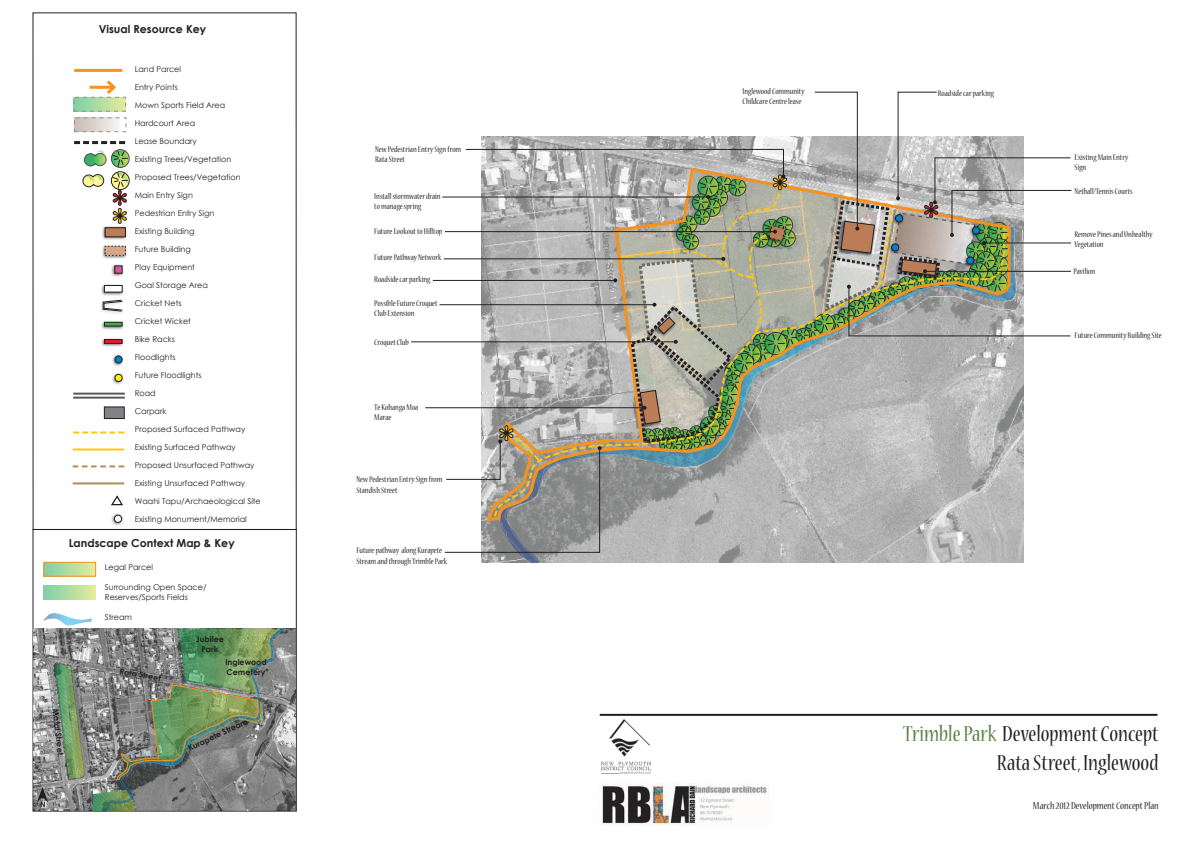
<style>
.page{position:relative;width:1191px;height:842px;background:#fff}
.page>*{position:absolute;margin:0;border:0;box-sizing:border-box;transform-origin:0 0}
.t1{font:condensed 24px/28.8px "Nueva Std";color:#231f20;text-align:right}
.t2{font:700 11px "Century Gothic";color:#231f20}
.t3{font:condensed 11px "Nueva Std";color:#231f20}
.t4{font:condensed 9px/10px "Nueva Std";color:#231f20}
.t5{font:8px/10px "Century Gothic";color:#231f20}
.t6{font:700 8px/10px "Century Gothic";color:#231f20;text-align:center}
.t7{font:700 7.5px "Century Gothic";color:#231f20}
.s1{color:#5a8143}
</style>
<div class="page">
<svg style="left:44px;top:586px;width:52px;height:14px"></svg>
<svg style="left:45px;top:564px;width:49px;height:11px"></svg>
<div style="left:43px;top:562px;width:53px;height:15px;border:1px solid #f7921e"></div>
<hr style="left:600px;top:714px;width:557px;height:2px;background:#231f20">
<img style="left:601px;top:719px;width:49px;height:54px">
<img style="left:602px;top:784px;width:165px;height:41px">
<hr style="left:74px;top:69px;width:48px;height:3px;background:#f7921e">
<hr style="left:90px;top:86px;width:24px;height:3px;background:#f7921e">
<svg style="left:103px;top:80px;width:15px;height:17px"></svg>
<hr style="left:73px;top:397px;width:52px;height:2px;background:#58595b">
<hr style="left:73px;top:393px;width:52px;height:2px;background:#58595b">
<hr style="left:73px;top:448px;width:51px;height:2px;background:#ffc708">
<div style="left:101px;top:225px;width:27px;height:16px;background:#231f20;opacity:.75"></div>
<div style="left:105px;top:228px;width:20px;height:9px;background:#bb7d57"></div>
<div style="left:105px;top:228px;width:20px;height:9px;border:1px solid #231f20"></div>
<div style="left:104px;top:407px;width:20px;height:11px;background:#808285"></div>
<div style="left:104px;top:407px;width:20px;height:12px;border:1px solid #231f20"></div>
<div style="left:111px;top:149px;width:18px;height:19px;border:1px solid #231f20;border-radius:50%"></div>
<div style="left:111px;top:172px;width:18px;height:18px;border:1px solid #231f20;border-radius:50%"></div>
<svg style="left:112px;top:150px;width:16px;height:74px"></svg>
<svg style="left:83px;top:174px;width:21px;height:13px"></svg>
<svg style="left:84px;top:150px;width:22px;height:16px"></svg>
<div style="left:111px;top:263px;width:13px;height:14px;background:#231f20;opacity:.75"></div>
<div style="left:115px;top:266px;width:7px;height:7px;background:#d05d9a"></div>
<div style="left:100px;top:337px;width:24px;height:10px;background:#231f20;opacity:.75"></div>
<div style="left:104px;top:339px;width:18px;height:4px;border:1px solid #231f20"></div>
<div style="left:100px;top:320px;width:24px;height:10px;background:#231f20;opacity:.75"></div>
<div style="left:104px;top:322px;width:18px;height:4px;border:1px solid #231f20"></div>
<div style="left:100px;top:283px;width:24px;height:13px;background:#231f20;opacity:.75"></div>
<div style="left:104px;top:285px;width:18px;height:7px;background:#fff"></div>
<div style="left:104px;top:285px;width:18px;height:7px;border:1px solid #231f20"></div>
<svg style="left:75px;top:99px;width:49px;height:11px"></svg>
<div style="left:111px;top:353px;width:13px;height:14px;background:#231f20;opacity:.75"></div>
<div style="left:115px;top:356px;width:7px;height:7px;background:#0080c8;border-radius:50%"></div>
<div style="left:115px;top:356px;width:7px;height:7px;border:1px solid #231f20;border-radius:50%"></div>
<div style="left:111px;top:372px;width:13px;height:13px;background:#231f20;opacity:.75"></div>
<div style="left:115px;top:374px;width:7px;height:7px;background:#fff200;border-radius:50%"></div>
<div style="left:115px;top:374px;width:7px;height:8px;border:1px solid #231f20;border-radius:50%"></div>
<svg style="left:76px;top:119px;width:42px;height:11px"></svg>
<div style="left:100px;top:299px;width:24px;height:15px;background:#231f20;opacity:.75"></div>
<svg style="left:103px;top:300px;width:20px;height:11px"></svg>
<svg style="left:74px;top:141px;width:52px;height:3px"></svg>
<div style="left:101px;top:244px;width:26px;height:15px;background:#231f20;opacity:.75"></div>
<div style="left:105px;top:246px;width:20px;height:9px;background:#d4a789"></div>
<svg style="left:73px;top:431px;width:51px;height:2px"></svg>
<hr style="left:73px;top:482px;width:51px;height:2px;background:#b08e5e">
<svg style="left:111px;top:495px;width:12px;height:11px"></svg>
<div style="left:110px;top:512px;width:14px;height:14px;background:#231f20;opacity:.75"></div>
<div style="left:114px;top:515px;width:8px;height:7px;background:#fff;border-radius:50%"></div>
<div style="left:114px;top:515px;width:8px;height:8px;border:1px solid #231f20;border-radius:50%"></div>
<svg style="left:73px;top:465px;width:51px;height:2px"></svg>
<svg style="left:498px;top:553px;width:518px;height:11px"></svg>
<img style="left:33px;top:629px;width:263px;height:182px">
<svg style="left:37px;top:613px;width:250px;height:199px"></svg>
<hr style="left:411px;top:341px;width:264px;height:1px;background:#231f20">
<hr style="left:439px;top:304px;width:215px;height:1px;background:#231f20">
<hr style="left:425px;top:407px;width:219px;height:1px;background:#231f20">
<hr style="left:433px;top:280px;width:182px;height:1px;background:#231f20">
<hr style="left:442px;top:197px;width:266px;height:1px;background:#231f20">
<svg style="left:444px;top:91px;width:628px;height:462px"></svg>
<h2 class="t2" style="left:99px;top:21px;width:109px">Visual Resource Key</h2>
<p class="t5" style="left:135px;top:64px;width:48px">Land Parcel</p>
<p class="t5" style="left:135px;top:82px;width:45px">Entry Points</p>
<p class="t5" style="left:135px;top:100px;width:92px">Mown Sports Field Area</p>
<p class="t5" style="left:135px;top:118px;width:62px">Hardcourt Area</p>
<p class="t5" style="left:135px;top:136px;width:64px">Lease Boundary</p>
<p class="t5" style="left:135px;top:154px;width:98px">Existing Trees/Vegetation</p>
<p class="t5" style="left:135px;top:172px;width:107px">Proposed Trees/Vegetation</p>
<p class="t5" style="left:135px;top:190px;width:60px">Main Entry Sign</p>
<p class="t5" style="left:135px;top:208px;width:81px">Pedestrian Entry Sign</p>
<p class="t5" style="left:135px;top:226px;width:61px">Existing Building</p>
<p class="t5" style="left:135px;top:244px;width:58px">Future Building</p>
<p class="t5" style="left:135px;top:262px;width:62px">Play Equipment</p>
<p class="t5" style="left:135px;top:280px;width:75px">Goal Storage Area</p>
<p class="t5" style="left:135px;top:298px;width:48px">Cricket Nets</p>
<p class="t5" style="left:135px;top:316px;width:58px">Cricket Wicket</p>
<p class="t5" style="left:135px;top:334px;width:42px">Bike Racks</p>
<p class="t5" style="left:135px;top:352px;width:42px">Floodlights</p>
<p class="t5" style="left:135px;top:370px;width:68px">Future Floodlights</p>
<p class="t5" style="left:135px;top:388px;width:23px">Road</p>
<p class="t5" style="left:135px;top:406px;width:33px">Carpark</p>
<p class="t5" style="left:135px;top:424px;width:112px">Proposed Surfaced Pathway</p>
<p class="t5" style="left:135px;top:442px;width:103px">Existing Surfaced Pathway</p>
<p class="t5" style="left:135px;top:460px;width:121px">Proposed Unsurfaced Pathway</p>
<p class="t5" style="left:135px;top:478px;width:112px">Existing Unsurfaced Pathway</p>
<p class="t5" style="left:135px;top:496px;width:128px">Waahi Tapu/Archaeological Site</p>
<p class="t5" style="left:135px;top:514px;width:114px">Existing Monument/Memorial</p>
<h2 class="t2" style="left:69px;top:534px;width:167px">Landscape Context Map &amp; Key</h2>
<p class="t5" style="left:105px;top:562px;width:50px">Legal Parcel</p>
<p class="t5" style="left:105px;top:582px;width:103px">Surrounding Open Space/<br>Reserves/Sports Fields</p>
<p class="t5" style="left:105px;top:612px;width:29px">Stream</p>
<p class="t6" style="left:196px;top:634px;width:29px">Jubilee<br>Park</p>
<p class="t6" style="left:225px;top:656px;width:43px">Inglewood</p>
<p class="t6" style="left:61px;top:708px;width:48px;rotate:84deg">Matai Street</p>
<p class="t7" style="left:40px;top:799px;width:7px">N</p>
<p class="t6" style="left:121px;top:666px;width:43px;rotate:10deg">Rata Street</p>
<p class="t6" style="left:227px;top:666px;width:40px">Cemetery</p>
<p class="t6" style="left:186px;top:743px;width:66px;rotate:-25deg">Kurapete Stream</p>
<p class="t4" style="left:375px;top:144px;width:88px;line-height:10.8px">New Pedestrian Entry Sign from<br>Rata Street</p>
<p class="t4" style="left:374px;top:192px;width:68px">Install stormwater drain to manage spring</p>
<p class="t4" style="left:374px;top:227px;width:70px">Future Lookout to Hilltop</p>
<p class="t4" style="left:374px;top:253px;width:68px">Future Pathway Network</p>
<p class="t4" style="left:374px;top:275px;width:58px">Roadside car parking</p>
<p class="t4" style="left:374px;top:299px;width:65px">Possible Future Croquet<br>Club Extension</p>
<p class="t4" style="left:374px;top:338px;width:36px">Croquet Club</p>
<p class="t4" style="left:374px;top:402px;width:46px">Te Kohanga Moa<br>Marae</p>
<p class="t4" style="left:356px;top:474px;width:88px;line-height:10.8px">New Pedestrian Entry Sign from<br>Standish Street</p>
<p class="t4" style="left:356px;top:546px;width:92px;line-height:10.8px">Future pathway along Kurapete<br>Stream and through Trimble Park</p>
<p class="t4" style="left:742px;top:86px;width:64px">Inglewood Community<br>Childcare Centre lease</p>
<p class="t4" style="left:937px;top:89px;width:58px">Roadside car parking</p>
<p class="t4" style="left:1074px;top:152px;width:55px">Existing Main Entry<br>Sign</p>
<p class="t4" style="left:1074px;top:187px;width:60px">Netball/Tennis Courts</p>
<p class="t4" style="left:1074px;top:229px;width:79px">Remove Pines and Unhealthy<br>Vegetation</p>
<p class="t4" style="left:1073px;top:266px;width:23px">Pavilion</p>
<p class="t4" style="left:1074px;top:331px;width:89px">Future Community Building Site</p>
<h1 class="t1" style="left:903px;top:721px;width:257px"><span class="s1">Trimble Park</span> Development Concept<br>Rata Street, Inglewood</h1>
<h2 class="t3" style="left:1033px;top:800px;width:127px">March 2012 Development Concept Plan</h2>
</div>
